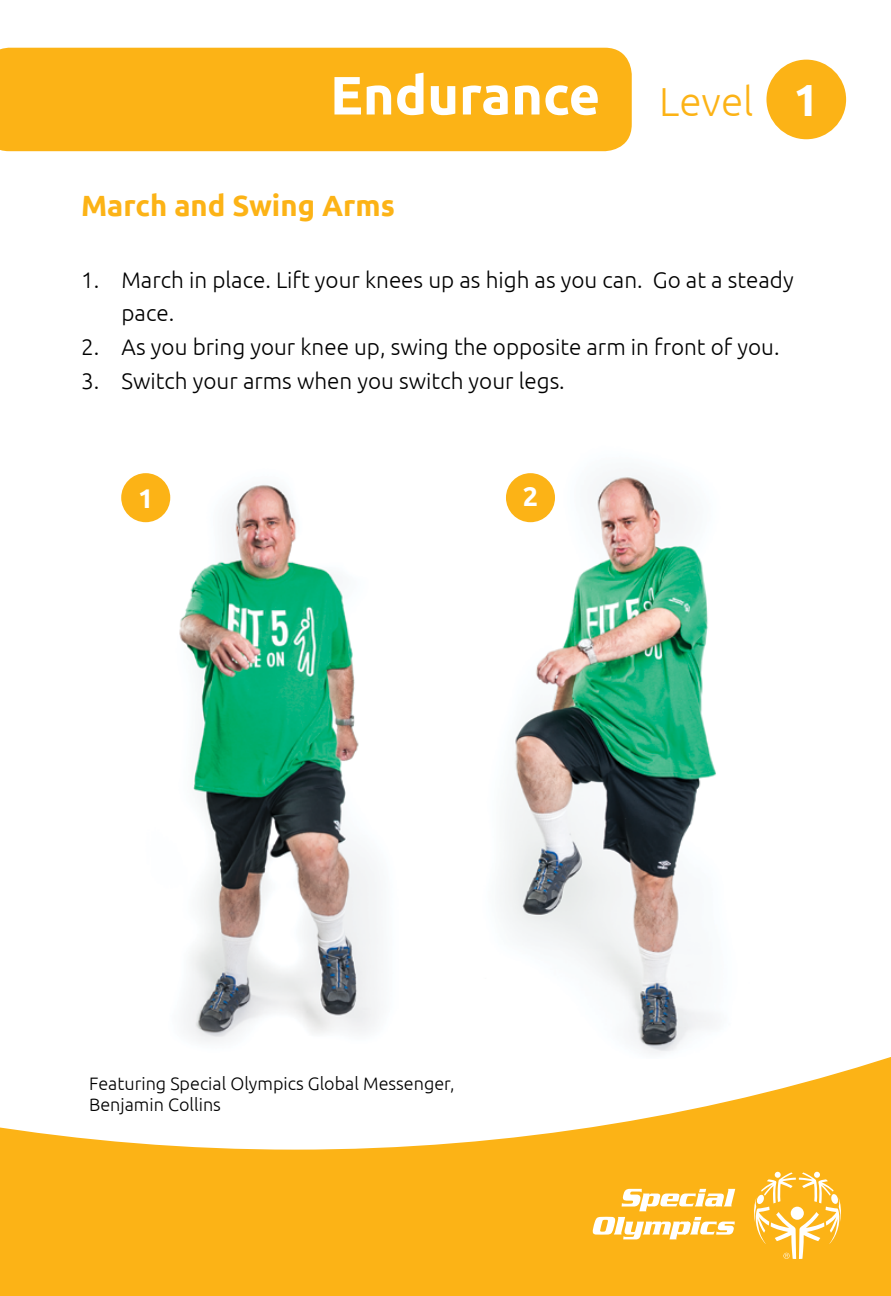
<style>
.page{position:relative;width:891px;height:1296px;background:#fff}
.page>*{position:absolute;margin:0;border:0;box-sizing:border-box;transform-origin:0 0}
.t1{font:700 54px "Ubuntu";color:#fff}
.t2{font:700 29.25px "Ubuntu";color:#fcb316}
.t3{font:700 27px "Ubuntu";color:#fff}
.t4{font:300 22.5px/33.8px "Ubuntu";color:#000}
.t5{font:300 18px/21.6px "Ubuntu";color:#000}
.s1{font-weight:300;font-size:40.5px;color:#fcb316}
.s2{font-size:45px}
</style>
<div class="page">
<img style="left:501px;top:473px;width:215px;height:577px">
<svg style="left:0;top:1050px;width:891px;height:246px;fill:#fcb316"></svg>
<svg style="left:622px;top:1189px;width:113px;height:22px"></svg>
<svg style="left:592px;top:1217px;width:143px;height:22px"></svg>
<svg style="left:753px;top:1172px;width:89px;height:87px"></svg>
<div style="left:766px;top:60px;width:80px;height:79px;background:#fcb316;border-radius:50%"></div>
<div style="left:0;top:48px;width:632px;height:103px;background:#fcb316"></div>
<img style="left:80px;top:473px;width:371px;height:618px">
<div style="left:121px;top:473px;width:49px;height:49px;background:#fcb316;border-radius:50%"></div>
<div style="left:506px;top:473px;width:49px;height:49px;background:#fcb316;border-radius:50%"></div>
<h1 class="t1" style="left:330px;top:63px;width:490px">Endurance <span class="s1">Level</span> <span class="s2">1</span></h1>
<h2 class="t2" style="left:81px;top:187px;width:315px">March and Swing Arms</h2>
<p class="t4" style="left:122px;top:262px;width:674px;text-indent:-40px">1. March in place. Lift your knees up as high as you can. Go at a steady pace.</p>
<p class="t4" style="left:81px;top:330px;width:700px">2. As you bring your knee up, swing the opposite arm in front of you.</p>
<p class="t4" style="left:81px;top:363px;width:485px">3. Switch your arms when you switch your legs.</p>
<p class="t3" style="left:138px;top:482px;width:17px">1</p>
<p class="t3" style="left:523px;top:480px;width:17px">2</p>
<p class="t5" style="left:89px;top:1072px;width:367px">Featuring Special Olympics Global Messenger,<br>Benjamin Collins</p>
</div>
